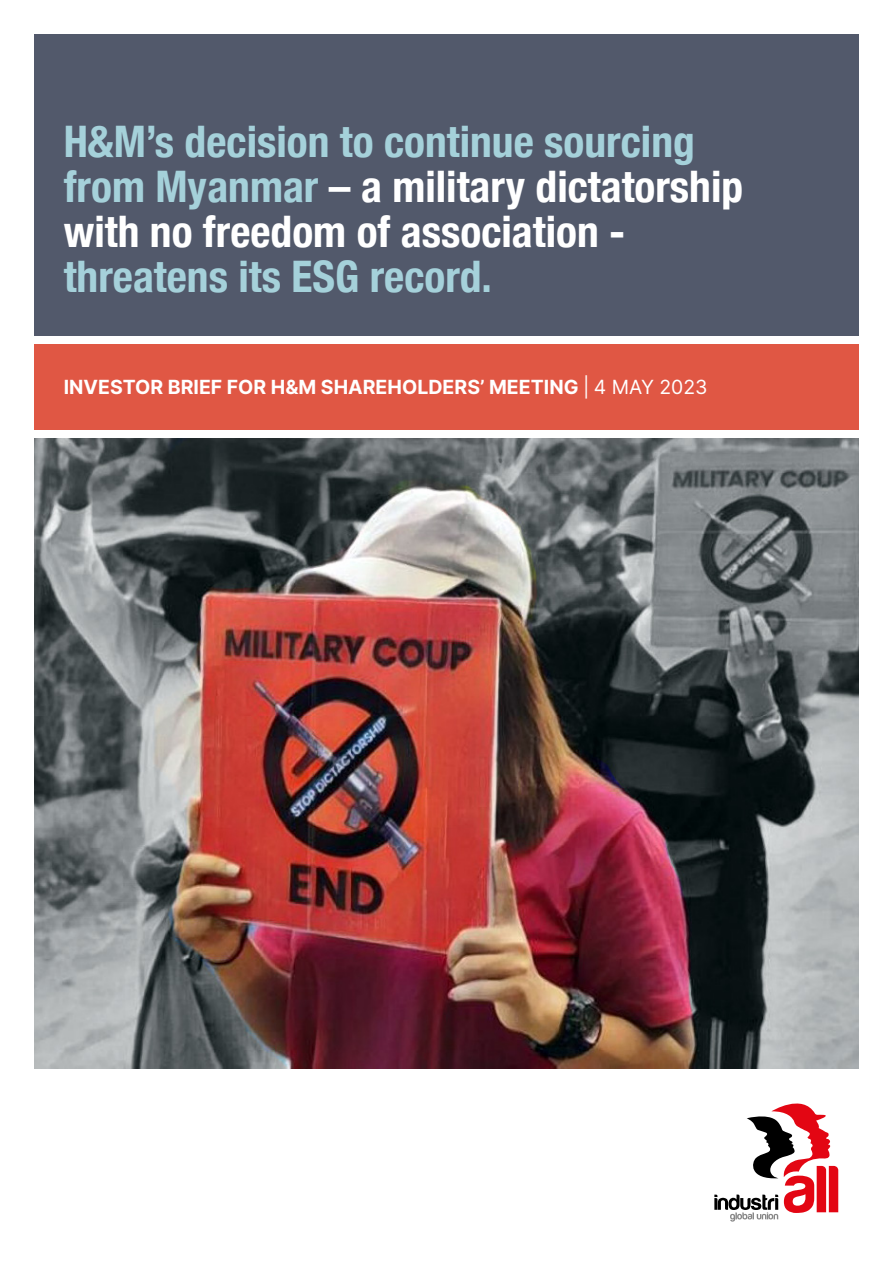
<style>
.page{position:relative;width:893px;height:1263px;background:#fff}
.page>*{position:absolute;margin:0;border:0;box-sizing:border-box;transform-origin:0 0}
.t1{font:700 condensed 43.5px/45px "Helvetica Neue";color:#fff}
.t2{font:700 condensed 43.5px "Helvetica Neue";color:#a5d1da}
.t3{font:700 19.5px "Inter";color:#fff}
.s1{color:#a5d1da}
.s2{font-weight:400}
</style>
<div class="page">
<div style="left:34px;top:34px;width:825px;height:302px;background:#52596b"></div>
<div style="left:34px;top:344px;width:825px;height:85px;background:#e05744"></div>
<svg style="left:714px;top:1103px;width:124px;height:118px"></svg>
<img style="left:34px;top:438px;width:825px;height:631px">
<p class="t1" style="left:64px;top:116px;width:681px"><span class="s1">H&amp;M’s decision to continue sourcing from Myanmar</span> – a military dictatorship with no freedom of association -</p>
<p class="t2" style="left:64px;top:240px;width:430px">threatens its ESG record.</p>
<p class="t3" style="left:64px;top:373px;width:645px">INVESTOR BRIEF FOR H&amp;M SHAREHOLDERS’ MEETING <span class="s2">| 4 MAY 2023</span></p>
</div>
